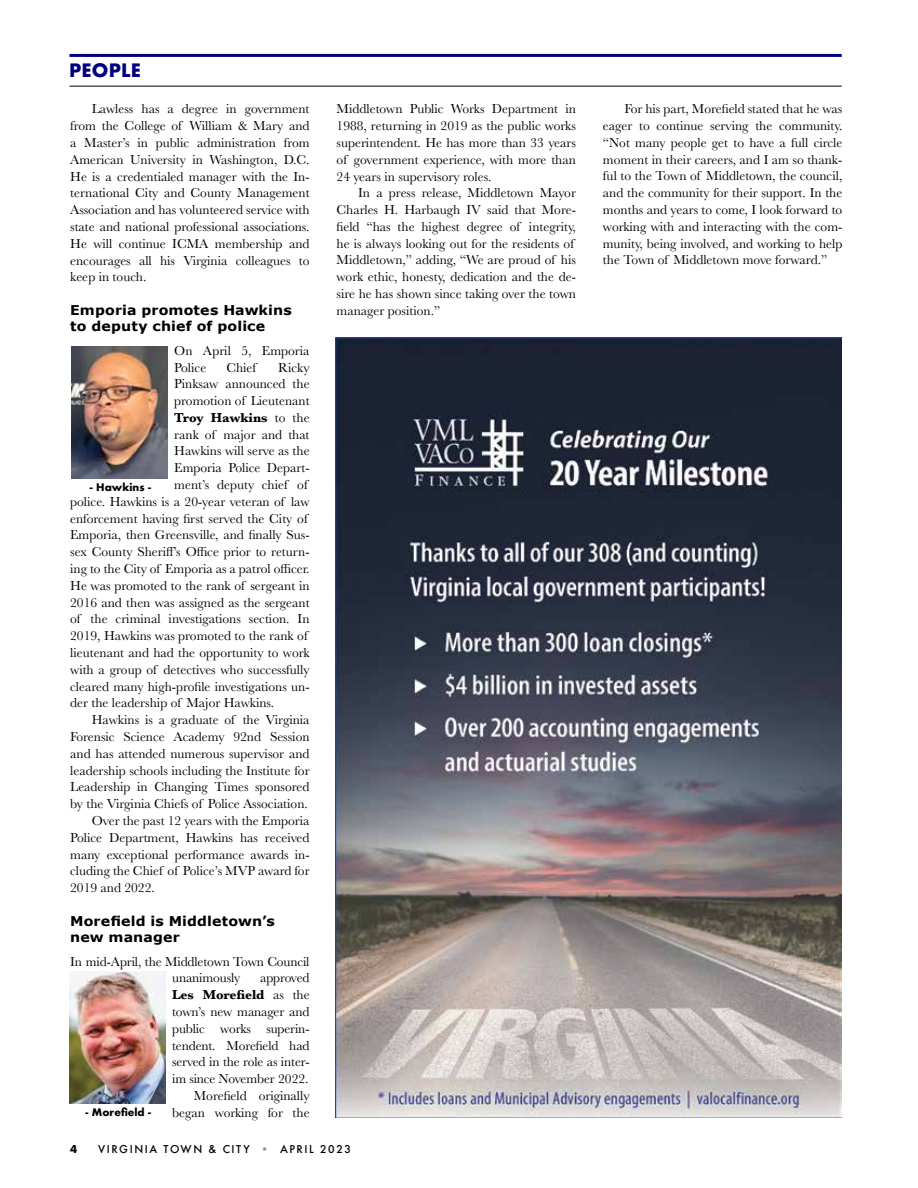
<style>
.page{position:relative;width:918px;height:1188px;background:#fff}
.page>*{position:absolute;margin:0;border:0;box-sizing:border-box;transform-origin:0 0}
.t1{font:700 18px "Futura";letter-spacing:.01em;color:#000080}
.t2{font:13.5px/16.8px "Baskerville";color:#000;text-align:justify}
.t3{font:700 13.5px/16.5px "Verdana";letter-spacing:.01em;color:#000;scale:1.05 1}
.t4{font:700 13.5px "Baskerville";color:#000}
.t5{font:500 10.5px "Futura";letter-spacing:.15em;color:#000}
.t6{font:700 10.5px "Futura";color:#000}
.t7{font:700 10.2px "Futura";color:#000}
.s1{font-weight:400}
.s2{font-weight:700}
.s3{color:#9a8b7d}
</style>
<div class="page">
<hr style="left:69px;top:86px;width:773px;height:1px;background:#000">
<hr style="left:69px;top:54px;width:773px;height:3px;background:#000080">
<img style="left:335px;top:338px;width:507px;height:780px">
<img style="left:71px;top:346px;width:97px;height:132px">
<img style="left:69px;top:971px;width:96px;height:132px">
<h1 class="t1" style="left:69px;top:58px;width:74px">PEOPLE</h1>
<p class="t2" style="left:70px;top:101px;width:241px;text-indent:22px">Lawless has a degree in government from the College of William &amp; Mary and a Master’s in public administration from American University in Washington, D.C.<br>He is a credentialed manager with the In&shy;ternational City and County Management Association and has volunteered service with state and national professional associations.<br>He will continue ICMA membership and encourages all his Virginia colleagues to keep in touch.</p>
<p class="t3" style="left:70px;top:302px;width:213px">Emporia promotes Hawkins to deputy chief of police</p>
<p class="t2" style="left:174px;top:342px;width:137px">On April 5, Emporia<br>Police</p>
<p class="t2" style="left:226px;top:359px;width:31px">Chief</p>
<p class="t2" style="left:278px;top:359px;width:33px">Ricky</p>
<p class="t2" style="left:174px;top:376px;width:137px">Pinksaw announced the</p>
<p class="t2" style="left:174px;top:393px;width:137px">promotion of Lieutenant</p>
<p class="t4" style="left:174px;top:408px;width:137px">Troy Hawkins <span class="s1">to the</span></p>
<p class="t2" style="left:174px;top:426px;width:137px">rank of major and that</p>
<p class="t2" style="left:174px;top:443px;width:137px">Hawkins will serve as the</p>
<p class="t2" style="left:174px;top:460px;width:137px">Emporia Police Depart-</p>
<p class="t2" style="left:174px;top:477px;width:135px">ment’s deputy chief of</p>
<p class="t2" style="left:70px;top:493px;width:241px">police. Hawkins is a 20-year veteran of law</p>
<p class="t2" style="left:70px;top:510px;width:239px">enforcement having first served the City of</p>
<p class="t2" style="left:70px;top:527px;width:241px">Emporia, then Greensville, and finally Sus-</p>
<p class="t2" style="left:70px;top:544px;width:241px">sex County Sheriff’s Office prior to return-</p>
<p class="t2" style="left:70px;top:560px;width:241px">ing to the City of Emporia as a patrol officer.</p>
<p class="t2" style="left:70px;top:577px;width:241px">He was promoted to the rank of sergeant in</p>
<p class="t2" style="left:70px;top:594px;width:241px">2016 and then was assigned as the sergeant</p>
<p class="t2" style="left:70px;top:611px;width:241px">of the criminal investigations section. In</p>
<p class="t2" style="left:70px;top:628px;width:239px">2019, Hawkins was promoted to the rank of</p>
<p class="t2" style="left:70px;top:644px;width:241px">lieutenant and had the opportunity to work</p>
<p class="t2" style="left:70px;top:661px;width:241px">with a group of detectives who successfully</p>
<p class="t2" style="left:70px;top:678px;width:241px">cleared many high-profile investigations un-</p>
<p class="t2" style="left:70px;top:695px;width:206px">der the leadership of Major Hawkins.</p>
<p class="t2" style="left:92px;top:712px;width:219px">Hawkins is a graduate of the Virginia</p>
<p class="t2" style="left:70px;top:728px;width:241px">Forensic Science Academy 92nd Session</p>
<p class="t2" style="left:70px;top:745px;width:241px">and has attended numerous supervisor and</p>
<p class="t2" style="left:70px;top:762px;width:241px">leadership schools including the Institute for</p>
<p class="t2" style="left:70px;top:779px;width:241px">Leadership in Changing Times sponsored</p>
<p class="t2" style="left:70px;top:796px;width:239px">by the Virginia Chiefs of Police Association.</p>
<p class="t2" style="left:92px;top:812px;width:219px">Over the past 12 years with the Emporia</p>
<p class="t2" style="left:70px;top:829px;width:241px">Police Department, Hawkins has received</p>
<p class="t2" style="left:70px;top:846px;width:241px">many exceptional performance awards in-</p>
<p class="t2" style="left:70px;top:863px;width:241px">cluding the Chief of Police’s MVP award for</p>
<p class="t2" style="left:70px;top:880px;width:86px">2019 and 2022.</p>
<p class="t3" style="left:70px;top:913px;width:197px">Morefield is Middletown’s new manager</p>
<p class="t2" style="left:172px;top:953px;width:139px;text-indent:-102px">In mid-April, the Middletown Town Council unanimously</p>
<p class="t7" style="left:90px;top:480px;width:63px">- Hawkins -</p>
<p class="t2" style="left:172px;top:970px;width:139px;text-align:right">approved<br><span class="s2">Les Morefield</span> as the town’s new manager and public works superin&shy;tendent. Morefield had served in the role as inter&shy;im since November 2022.<br>Morefield originally began working for the</p>
<p class="t7" style="left:86px;top:1105px;width:67px">- Morefield -</p>
<p class="t2" style="left:337px;top:101px;width:241px">Middletown Public Works Department in 1988, returning in 2019 as the public works superintendent. He has more than 33 years of government experience, with more than 24 years in supervisory roles.</p>
<p class="t2" style="left:337px;top:185px;width:241px;text-align:left;text-indent:22px">In a press release, Middletown Mayor Charles H. Harbaugh IV said that More&shy;field “has the highest degree of integrity, he is always looking out for the residents of Middletown,” adding, “We are proud of his work ethic, honesty, dedication and the de&shy;sire he has shown since taking over the town manager position.”</p>
<p class="t6" style="left:70px;top:1142px;width:9px">4</p>
<p class="t5" style="left:98px;top:1142px;width:254px">VIRGINIA TOWN &amp; CITY <span class="s3">•</span> APRIL 2023</p>
<p class="t2" style="left:603px;top:101px;width:241px;text-indent:22px">For his part, Morefield stated that he was eager to continue serving the community. “Not many people get to have a full circle moment in their careers, and I am so thank&shy;ful to the Town of Middletown, the council, and the community for their support. In the months and years to come, I look forward to working with and interacting with the com&shy;munity, being involved, and working to help the Town of Middletown move forward.”</p>
</div>
